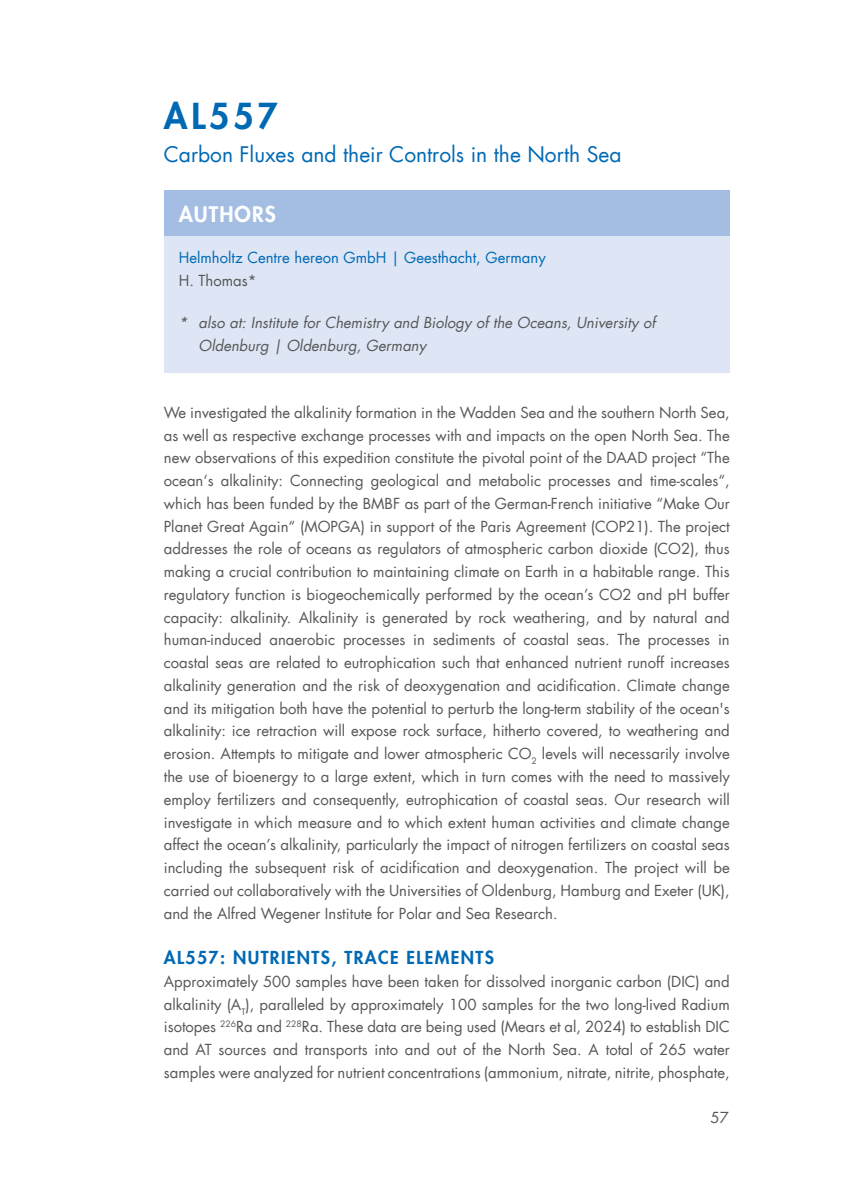
<style>
.page{position:relative;width:844px;height:1191px;background:#fff}
.page>*{position:absolute;margin:0;border:0;box-sizing:border-box;transform-origin:0 0}
.t1{font:800 35px "Futura LT";letter-spacing:.11em;color:#0069b4}
.t2{font:21px "Futura LT";color:#0069b4}
.t3{font:800 21px "Futura LT";letter-spacing:.05em;color:#fff}
.t4{font:800 17.5px "Futura LT";letter-spacing:.08em;color:#0069b4}
.t5{font:14.88px/22.8px "Futura LT";color:#575756;text-align:justify}
.t6{font:italic 14.88px/22.8px "Futura LT";color:#575756}
.t7{font:14.88px "Futura LT";color:#0069b4}
</style>
<div class="page">
<div style="left:164px;top:236px;width:565px;height:136px;background:#dee6f6"></div>
<div style="left:164px;top:190px;width:565px;height:46px;background:#a4bde3"></div>
<h1 class="t1" style="left:164px;top:93px;width:115px">AL557</h1>
<h2 class="t2" style="left:164px;top:141px;width:459px">Carbon Fluxes and their Controls in the North Sea</h2>
<h2 class="t3" style="left:179px;top:200px;width:99px">AUTHORS</h2>
<p class="t7" style="left:179px;top:248px;width:368px">Helmholtz Centre hereon GmbH | Geesthacht, Germany</p>
<p class="t5" style="left:179px;top:269px;width:79px">H. Thomas*</p>
<p class="t6" style="left:198px;top:312px;width:458px;text-indent:-20px">* also at: Institute for Chemistry and Biology of the Oceans, University of<br>Oldenburg | Oldenburg, Germany</p>
<p class="t5" style="left:164px;top:401px;width:567px">We investigated the alkalinity formation in the Wadden Sea and the southern North Sea, as well as respective exchange processes with and impacts on the open North Sea. The new observations of this expedition constitute the pivotal point of the DAAD project “The ocean‘s alkalinity: Connecting geological and metabolic processes and time-scales“, which has been funded by the BMBF as part of the German-French initiative “Make Our Planet Great Again“ (MOPGA) in support of the Paris Agreement (COP21). The project addresses the role of oceans as regulators of atmospheric carbon dioxide (CO2), thus making a crucial contribution to maintaining climate on Earth in a habitable range. This regulatory function is biogeochemically performed by the ocean’s CO2 and pH buffer capacity: alkalinity. Alkalinity is generated by rock weathering, and by natural and human-induced anaerobic processes in sediments of coastal seas. The processes in coastal seas are related to eutrophication such that enhanced nutrient runoff increases alkalinity generation and the risk of deoxygenation and acidification. Climate change and its mitigation both have the potential to perturb the long-term stability of the ocean's alkalinity: ice retraction will expose rock surface, hitherto covered, to weathering and erosion. Attempts to mitigate and lower atmospheric CO<sub>2</sub> levels will necessarily involve the use of bioenergy to a large extent, which in turn comes with the need to massively employ fertilizers and consequently, eutrophication of coastal seas. Our research will investigate in which measure and to which extent human activities and climate change affect the ocean’s alkalinity, particularly the impact of nitrogen fertilizers on coastal seas including the subsequent risk of acidification and deoxygenation. The project will be carried out collaboratively with the Universities of Oldenburg, Hamburg and Exeter (UK), and the Alfred Wegener Institute for Polar and Sea Research.</p>
<p class="t4" style="left:164px;top:946px;width:331px">AL557: NUTRIENTS, TRACE ELEMENTS</p>
<p class="t5" style="left:164px;top:970px;width:567px">Approximately 500 samples have been taken for dissolved inorganic carbon (DIC) and alkalinity (A<sub>T</sub>), paralleled by approximately 100 samples for the two long-lived Radium isotopes <sup>226</sup>Ra and <sup>228</sup>Ra. These data are being used (Mears et al, 2024) to establish DIC and AT sources and transports into and out of the North Sea. A total of 265 water samples were analyzed for nutrient concentrations (ammonium, nitrate, nitrite, phosphate,</p>
<p class="t5" style="left:710px;top:1106px;width:20px">57</p>
</div>
